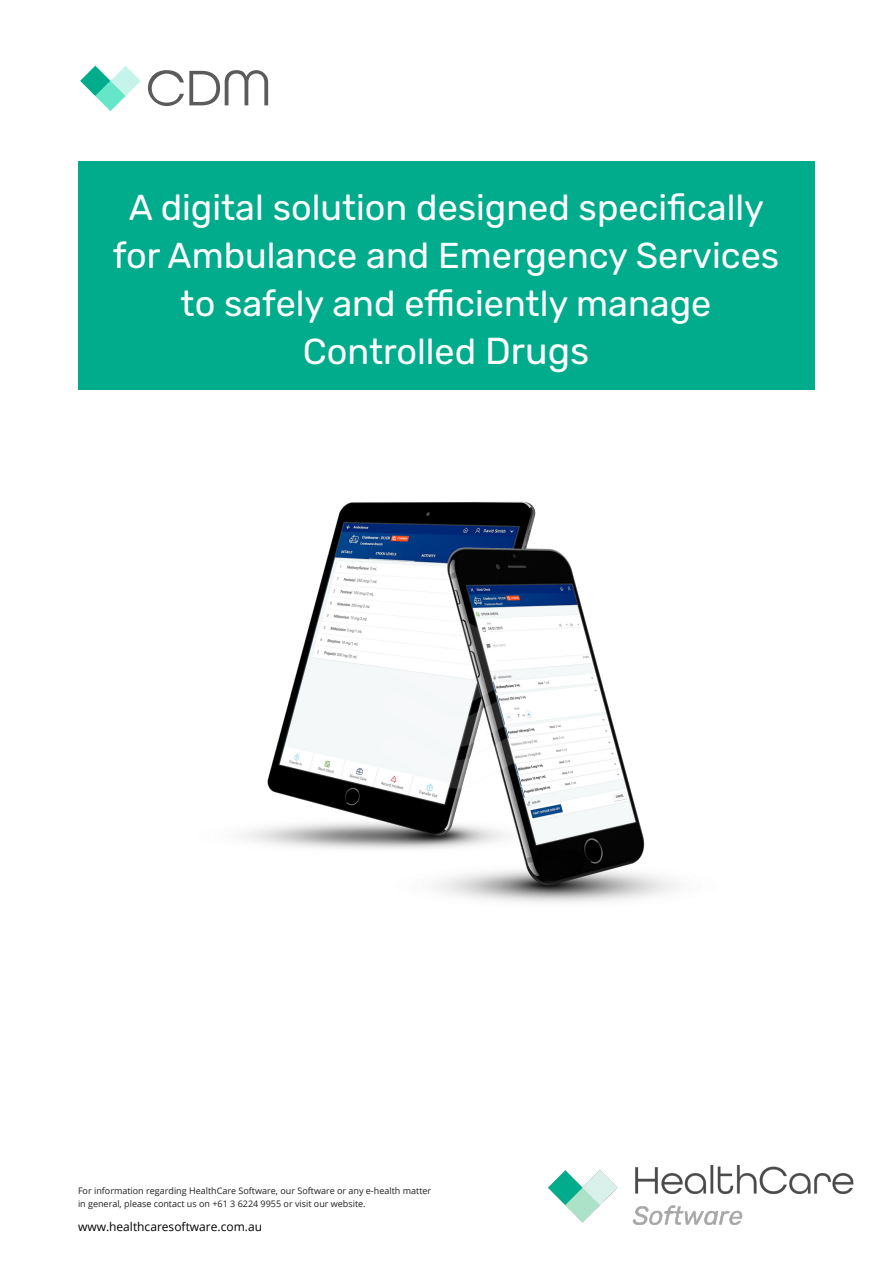
<style>
.page{position:relative;width:893px;height:1263px;background:#fff}
.page>*{position:absolute;margin:0;border:0;box-sizing:border-box;transform-origin:0 0}
.t1{font:36px/48px "Rubik";color:#fff;text-align:center}
.t2{font:12px "Open Sans";color:#000}
.t3{font:9px/12.6px "Open Sans";color:#231f20}
.s1{font-size:37.5px}
</style>
<div class="page">
<div style="left:78px;top:162px;width:736px;height:228px;background:#00ac8c"></div>
<img style="left:244px;top:501px;width:431px;height:402px">
<img style="left:548px;top:1165px;width:306px;height:60px">
<svg style="left:80px;top:66px;width:61px;height:45px"></svg>
<svg style="left:148px;top:70px;width:120px;height:36px"></svg>
<p class="t1" style="left:113px;top:184px;width:668px">A digital solution designed specifically for Ambulance and Emergency Services to safely and efficiently manage</p>
<p class="t1" style="left:303px;top:328px;width:288px">Controlled <span class="s1">Drugs</span></p>
<p class="t3" style="left:78px;top:1184px;width:355px">For information regarding HealthCare Software, our Software or any e-health matter in general, please contact us on +61 3 6224 9955 or visit our website.</p>
<p class="t2" style="left:78px;top:1218px;width:186px">www.healthcaresoftware.com.au</p>
</div>
